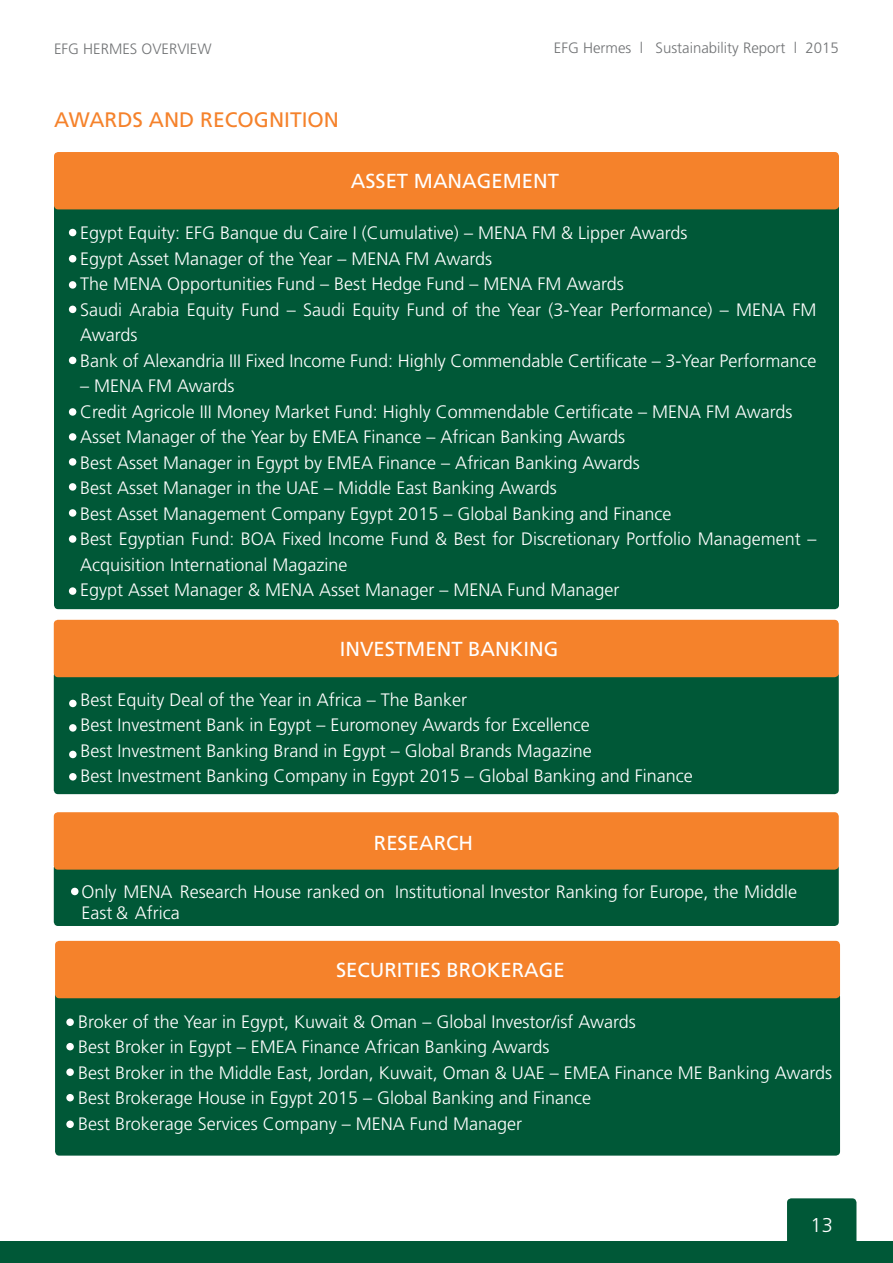
<style>
.page{position:relative;width:893px;height:1263px;background:#fff}
.page>*{position:absolute;margin:0;border:0;box-sizing:border-box;transform-origin:0 0}
.t1{font:21px "Frutiger LT Std";color:#f5822b}
.t2{font:20.25px "Frutiger LT Std";color:#fff}
.t3{font:300 19.95px "Frutiger LT Std";color:#fff}
.t4{font:300 18px/25.5px "Frutiger LT Std";color:#fff}
.t5{font:300 15px "Frutiger LT Std";color:#717375}
</style>
<div class="page">
<div style="left:0;top:1242px;width:893px;height:21px;background:#005837"></div>
<div style="left:787px;top:1198px;width:69px;height:44px;background:#005837"></div>
<div style="left:55px;top:992px;width:785px;height:163px;background:#005837;border-radius:4px"></div>
<div style="left:55px;top:941px;width:785px;height:57px;background:#f5822b;border-radius:4px"></div>
<div style="left:54px;top:864px;width:785px;height:62px;background:#005837;border-radius:4px"></div>
<div style="left:54px;top:812px;width:785px;height:58px;background:#f5822b;border-radius:4px"></div>
<div style="left:54px;top:204px;width:785px;height:405px;background:#005837;border-radius:4px"></div>
<div style="left:54px;top:671px;width:785px;height:123px;background:#005837;border-radius:4px"></div>
<div style="left:69px;top:229px;width:7px;height:7px;background:#fff;border-radius:50%"></div>
<div style="left:69px;top:255px;width:7px;height:7px;background:#fff;border-radius:50%"></div>
<div style="left:69px;top:281px;width:7px;height:8px;background:#fff;border-radius:50%"></div>
<div style="left:69px;top:306px;width:7px;height:7px;background:#fff;border-radius:50%"></div>
<div style="left:69px;top:357px;width:7px;height:7px;background:#fff;border-radius:50%"></div>
<div style="left:69px;top:408px;width:7px;height:8px;background:#fff;border-radius:50%"></div>
<div style="left:69px;top:433px;width:7px;height:8px;background:#fff;border-radius:50%"></div>
<div style="left:69px;top:458px;width:7px;height:8px;background:#fff;border-radius:50%"></div>
<div style="left:69px;top:700px;width:8px;height:7px;background:#fff;border-radius:50%"></div>
<div style="left:69px;top:483px;width:7px;height:8px;background:#fff;border-radius:50%"></div>
<div style="left:69px;top:724px;width:8px;height:8px;background:#fff;border-radius:50%"></div>
<div style="left:69px;top:509px;width:7px;height:8px;background:#fff;border-radius:50%"></div>
<div style="left:69px;top:751px;width:8px;height:7px;background:#fff;border-radius:50%"></div>
<div style="left:69px;top:535px;width:7px;height:8px;background:#fff;border-radius:50%"></div>
<div style="left:69px;top:587px;width:7px;height:8px;background:#fff;border-radius:50%"></div>
<div style="left:69px;top:773px;width:8px;height:7px;background:#fff;border-radius:50%"></div>
<div style="left:71px;top:888px;width:8px;height:7px;background:#fff;border-radius:50%"></div>
<div style="left:66px;top:1018px;width:8px;height:8px;background:#fff;border-radius:50%"></div>
<div style="left:66px;top:1043px;width:8px;height:7px;background:#fff;border-radius:50%"></div>
<div style="left:66px;top:1068px;width:8px;height:8px;background:#fff;border-radius:50%"></div>
<div style="left:66px;top:1094px;width:8px;height:7px;background:#fff;border-radius:50%"></div>
<div style="left:66px;top:1120px;width:8px;height:8px;background:#fff;border-radius:50%"></div>
<div style="left:54px;top:152px;width:785px;height:57px;background:#f5822b;border-radius:4px"></div>
<div style="left:54px;top:620px;width:785px;height:57px;background:#f5822b;border-radius:4px"></div>
<p class="t5" style="left:54px;top:40px;width:159px">EFG HERMES OVERVIEW</p>
<p class="t5" style="left:554px;top:39px;width:287px">EFG Hermes l Sustainability Report l 2015</p>
<p class="t1" style="left:54px;top:107px;width:287px">AWARDS AND RECOGNITION</p>
<p class="t2" style="left:351px;top:169px;width:210px">ASSET MANAGEMENT</p>
<p class="t4" style="left:80px;top:220px;width:738px">Egypt Equity: EFG Banque du Caire I (Cumulative) – MENA FM &amp; Lipper Awards<br>Egypt Asset Manager of the Year – MENA FM Awards<br>The MENA Opportunities Fund – Best Hedge Fund – MENA FM Awards<br>Saudi Arabia Equity Fund – Saudi Equity Fund of the Year (3-Year Performance) – MENA FM Awards<br>Bank of Alexandria III Fixed Income Fund: Highly Commendable Certificate – 3-Year Performance</p>
<p class="t4" style="left:80px;top:373px;width:738px">– MENA FM Awards<br>Credit Agricole III Money Market Fund: Highly Commendable Certificate – MENA FM Awards Asset Manager of the Year by EMEA Finance – African Banking Awards<br>Best Asset Manager in Egypt by EMEA Finance – African Banking Awards<br>Best Asset Manager in the UAE – Middle East Banking Awards<br>Best Asset Management Company Egypt 2015 – Global Banking and Finance<br>Best Egyptian Fund: BOA Fixed Income Fund &amp; Best for Discretionary Portfolio Management – Acquisition International Magazine<br>Egypt Asset Manager &amp; MENA Asset Manager – MENA Fund Manager</p>
<p class="t2" style="left:340px;top:637px;width:220px">INVESTMENT BANKING</p>
<p class="t4" style="left:81px;top:687px;width:614px">Best Equity Deal of the Year in Africa – The Banker<br>Best Investment Bank in Egypt – Euromoney Awards for Excellence<br>Best Investment Banking Brand in Egypt – Global Brands Magazine<br>Best Investment Banking Company in Egypt 2015 – Global Banking and Finance</p>
<p class="t2" style="left:374px;top:831px;width:101px">RESEARCH</p>
<p class="t4" style="left:82px;top:881px;width:717px;line-height:21px">Only MENA Research House ranked on Institutional Investor Ranking for Europe, the Middle<br>East &amp; Africa</p>
<p class="t2" style="left:336px;top:958px;width:230px">SECURITIES BROKERAGE</p>
<p class="t4" style="left:78px;top:1009px;width:755px">Broker of the Year in Egypt, Kuwait &amp; Oman – Global Investor/isf Awards<br>Best Broker in Egypt – EMEA Finance African Banking Awards<br>Best Broker in the Middle East, Jordan, Kuwait, Oman &amp; UAE – EMEA Finance ME Banking Awards Best Brokerage House in Egypt 2015 – Global Banking and Finance<br>Best Brokerage Services Company – MENA Fund Manager</p>
<p class="t3" style="left:811px;top:1214px;width:24px">13</p>
</div>
